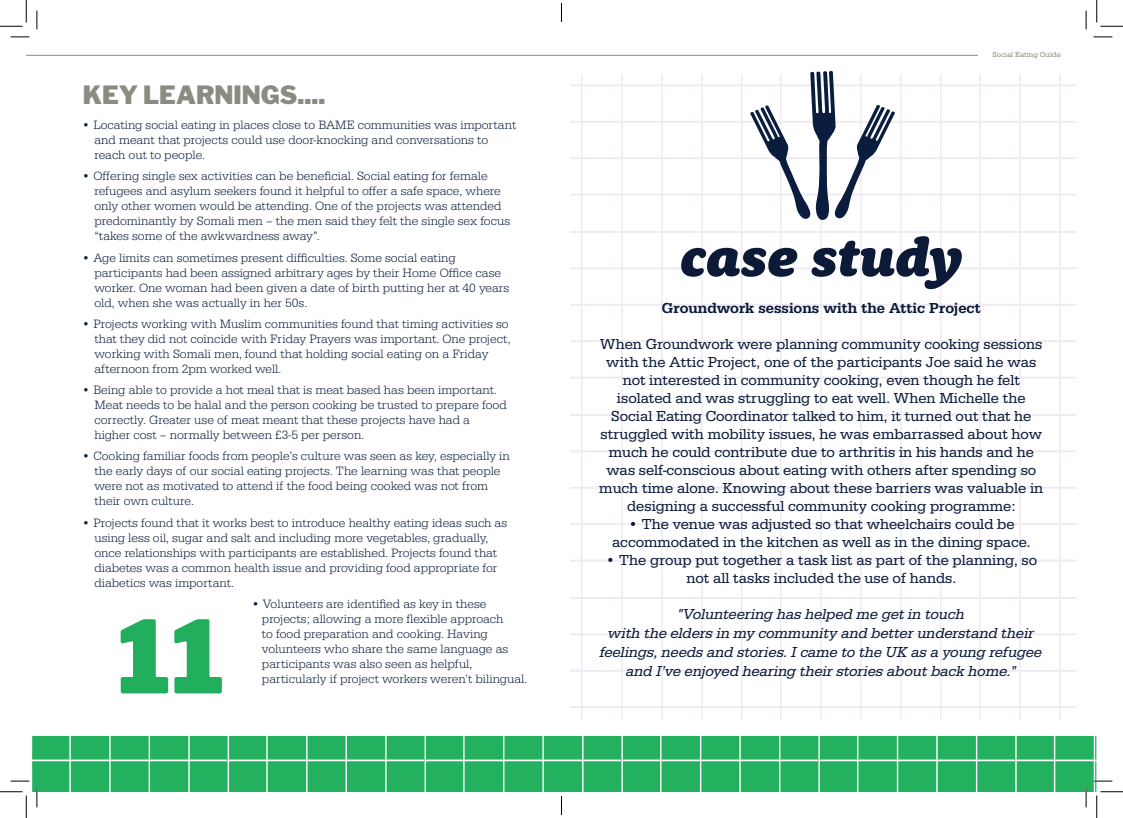
<style>
.page{position:relative;width:1123px;height:818px;background:#fff}
.page>*{position:absolute;margin:0;border:0;box-sizing:border-box;transform-origin:0 0}
.t1{font:900 100px "Libre Franklin";color:#22af5d}
.t2{font:italic 900 55px "Rooney";color:#0c1a38}
.t3{font:900 25px "Libre Franklin";color:#8a8c81}
.t4{font:15px/18px "Serifa";color:#0a1a3a;text-align:center}
.t5{font:italic 15px/18.8px "Serifa";color:#091939;text-align:center}
.t6{font:500 15px "Serifa";color:#0a1a3a}
.t7{font:300 12.5px/15px "Serifa";color:#0a1a3a}
.t8{font:7.5px "Serifa";color:#8a8c80}
</style>
<div class="page">
<hr style="left:26px;top:55px;width:952px;height:1px;background:#8a8c80">
<svg style="left:570px;top:74px;width:505px;height:645px"></svg>
<svg style="left:749px;top:71px;width:146px;height:150px"></svg>
<svg style="left:31px;top:736px;width:1065px;height:56px;background:#31b569"></svg>
<svg style="left:11px;top:36px;width:18px;height:2px"></svg>
<svg style="left:1093px;top:36px;width:19px;height:2px"></svg>
<svg style="left:11px;top:780px;width:18px;height:2px"></svg>
<svg style="left:1093px;top:780px;width:19px;height:2px"></svg>
<svg style="left:36px;top:11px;width:2px;height:18px"></svg>
<svg style="left:36px;top:788px;width:2px;height:19px"></svg>
<svg style="left:1085px;top:11px;width:1px;height:18px"></svg>
<svg style="left:1085px;top:788px;width:1px;height:19px"></svg>
<svg style="left:0;top:0;width:27px;height:27px"></svg>
<svg style="left:0;top:791px;width:27px;height:27px"></svg>
<svg style="left:1096px;top:0;width:27px;height:27px"></svg>
<svg style="left:1096px;top:791px;width:27px;height:27px"></svg>
<svg style="left:561px;top:3px;width:1px;height:19px"></svg>
<svg style="left:561px;top:796px;width:1px;height:19px"></svg>
<p class="t3" style="left:83px;top:79px;width:244px">KEY LEARNINGS....</p>
<p class="t7" style="left:82px;top:117px;width:436px">• Locating social eating in places close to BAME communities was important</p>
<p class="t7" style="left:94px;top:132px;width:395px">and meant that projects could use door-knocking and conversations to</p>
<p class="t7" style="left:94px;top:147px;width:112px">reach out to people.</p>
<p class="t7" style="left:82px;top:169px;width:407px">• Offering single sex activities can be beneficial. Social eating for female</p>
<p class="t7" style="left:94px;top:184px;width:408px">refugees and asylum seekers found it helpful to offer a safe space, where</p>
<p class="t7" style="left:94px;top:199px;width:408px">only other women would be attending. One of the projects was attended</p>
<p class="t7" style="left:94px;top:214px;width:417px">predominantly by Somali men – the men said they felt the single sex focus</p>
<p class="t7" style="left:94px;top:229px;width:227px">“takes some of the awkwardness away”.</p>
<p class="t7" style="left:82px;top:250px;width:375px">• Age limits can sometimes present difficulties. Some social eating</p>
<p class="t7" style="left:94px;top:265px;width:408px">participants had been assigned arbitrary ages by their Home Office case</p>
<p class="t7" style="left:94px;top:280px;width:416px">worker. One woman had been given a date of birth putting her at 40 years</p>
<p class="t7" style="left:94px;top:295px;width:214px">old, when she was actually in her 50s.</p>
<p class="t7" style="left:82px;top:316px;width:428px">• Projects working with Muslim communities found that timing activities so</p>
<p class="t7" style="left:94px;top:331px;width:417px">that they did not coincide with Friday Prayers was important. One project,</p>
<p class="t7" style="left:94px;top:346px;width:395px">working with Somali men, found that holding social eating on a Friday</p>
<p class="t7" style="left:94px;top:361px;width:188px">afternoon from 2pm worked well.</p>
<p class="t7" style="left:94px;top:382px;width:414px;text-indent:-12px">• Being able to provide a hot meal that is meat based has been important.<br>Meat needs to be halal and the person cooking be trusted to prepare food</p>
<p class="t7" style="left:94px;top:412px;width:377px">correctly. Greater use of meat meant that these projects have had a</p>
<p class="t7" style="left:94px;top:427px;width:271px">higher cost – normally between £3-5 per person.</p>
<p class="t7" style="left:82px;top:449px;width:429px;text-align:center">• Cooking familiar foods from people’s culture was seen as key, especially in the early days of our social eating projects. The learning was that people</p>
<p class="t7" style="left:94px;top:479px;width:395px">were not as motivated to attend if the food being cooked was not from</p>
<p class="t7" style="left:94px;top:494px;width:101px">their own culture.</p>
<p class="t7" style="left:82px;top:515px;width:427px">• Projects found that it works best to introduce healthy eating ideas such as</p>
<p class="t7" style="left:94px;top:530px;width:395px">using less oil, sugar and salt and including more vegetables, gradually,</p>
<p class="t7" style="left:94px;top:545px;width:404px">once relationships with participants are established. Projects found that</p>
<p class="t7" style="left:94px;top:560px;width:404px">diabetes was a common health issue and providing food appropriate for</p>
<p class="t7" style="left:94px;top:575px;width:141px">diabetics was important.</p>
<p class="t7" style="left:251px;top:596px;width:237px">• Volunteers are identified as key in these</p>
<p class="t7" style="left:262px;top:611px;width:267px">projects; allowing a more flexible approach<br>to food preparation and cooking. Having volunteers who share the same language as participants was also seen as helpful, particularly if project workers weren’t bilingual.</p>
<h1 class="t1" style="left:117px;top:597px;width:109px">11</h1>
<p class="t8" style="left:992px;top:51px;width:70px">Social Eating Guide</p>
<p class="t2" style="left:680px;top:221px;width:285px">case study</p>
<p class="t6" style="left:662px;top:299px;width:320px">Groundwork sessions with the Attic Project</p>
<p class="t4" style="left:599px;top:335px;width:445px">When Groundwork were planning community cooking sessions with the Attic Project, one of the participants Joe said he was not interested in community cooking, even though he felt isolated and was struggling to eat well. When Michelle the Social Eating Coordinator talked to him, it turned out that he struggled with mobility issues, he was embarrassed about how much he could contribute due to arthritis in his hands and he was self-conscious about eating with others after spending so much time alone. Knowing about these barriers was valuable in designing a successful community cooking programme:</p>
<p class="t4" style="left:612px;top:515px;width:420px">• The venue was adjusted so that wheelchairs could be accommodated in the kitchen as well as in the dining space.</p>
<p class="t4" style="left:605px;top:551px;width:433px">• The group put together a task list as part of the planning, so not all tasks included the use of hands.</p>
<p class="t5" style="left:678px;top:605px;width:288px">"Volunteering has helped me get in touch</p>
<p class="t5" style="left:600px;top:624px;width:444px">with the elders in my community and better understand their feelings, needs and stories. I came to the UK as a young refugee and I’ve enjoyed hearing their stories about back home."</p>
</div>
